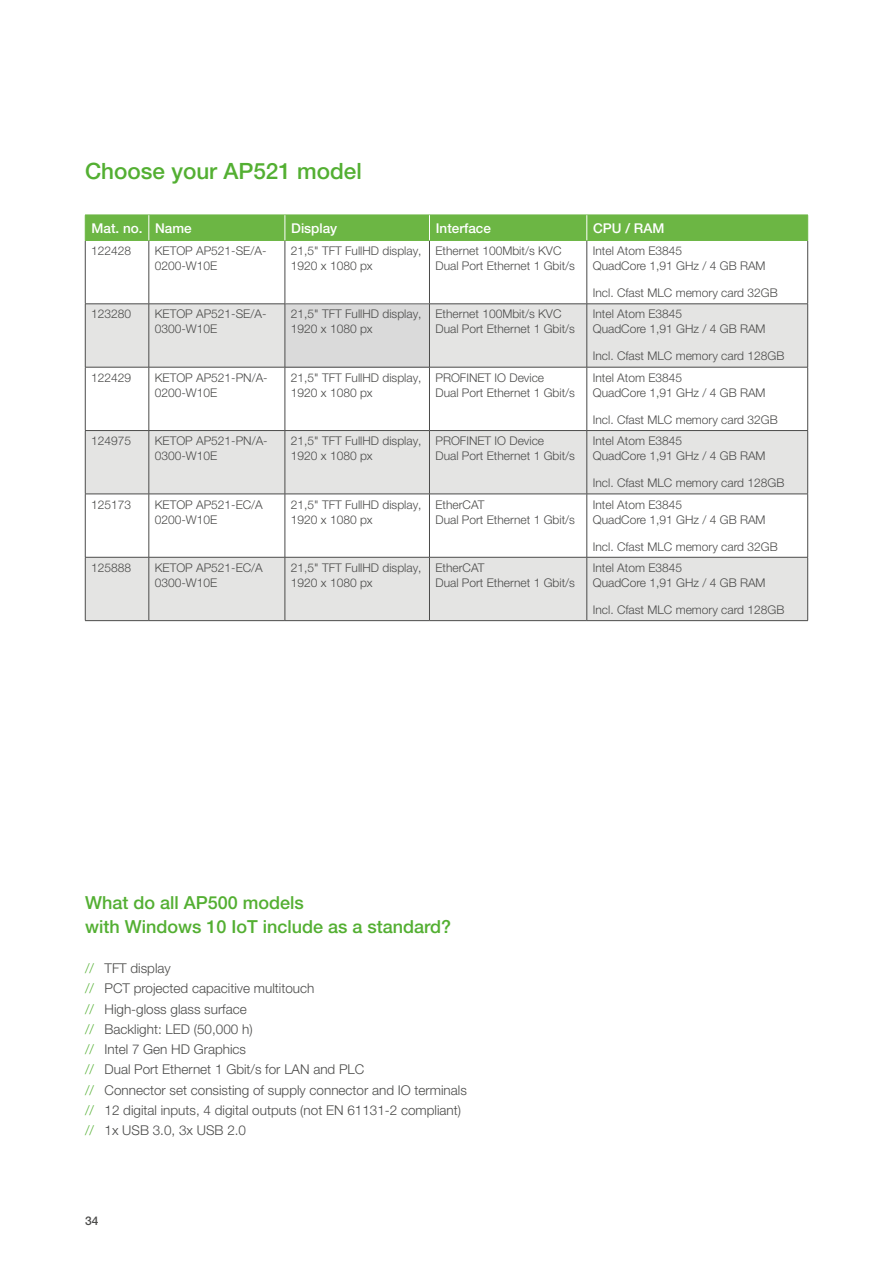
<style>
.page{position:relative;width:893px;height:1263px;background:#fff}
.page>*{position:absolute;margin:0;border:0;box-sizing:border-box;transform-origin:0 0}
.t1{font:500 22.5px "Helvetica Neue LT Pro";color:#53af32}
.t2{font:500 18px/24px "Helvetica Neue LT Pro";color:#53af32}
.t3{font:300 13.5px/20.2px "Helvetica Neue LT Pro";color:#4b4b4a}
.t4{font:500 13.5px "Helvetica Neue LT Pro";color:#fff}
.t5{font:300 12px/15px "Helvetica Neue LT Pro";color:#4b4b4a}
.t6{font:500 12px "Helvetica Neue LT Pro";color:#4b4b4a}
.s1{color:#53af32}
</style>
<div class="page">
<svg style="left:86px;top:305px;width:721px;height:315px;fill:#e4e4e3"></svg>
<div style="left:285px;top:304px;width:144px;height:63px;background:#dadada"></div>
<hr style="left:85px;top:241px;width:1px;height:63px;background:#4b4b4a">
<hr style="left:149px;top:241px;width:1px;height:63px;background:#4b4b4a">
<hr style="left:285px;top:241px;width:1px;height:63px;background:#4b4b4a">
<hr style="left:429px;top:241px;width:1px;height:63px;background:#4b4b4a">
<hr style="left:587px;top:241px;width:1px;height:63px;background:#4b4b4a">
<hr style="left:807px;top:241px;width:1px;height:63px;background:#4b4b4a">
<hr style="left:85px;top:304px;width:64px;height:1px;background:#4b4b4a">
<hr style="left:85px;top:304px;width:1px;height:63px;background:#4b4b4a">
<hr style="left:149px;top:304px;width:136px;height:1px;background:#4b4b4a">
<hr style="left:149px;top:304px;width:1px;height:63px;background:#4b4b4a">
<hr style="left:285px;top:304px;width:1px;height:63px;background:#4b4b4a">
<hr style="left:429px;top:304px;width:158px;height:1px;background:#4b4b4a">
<hr style="left:429px;top:304px;width:1px;height:63px;background:#4b4b4a">
<hr style="left:587px;top:304px;width:221px;height:1px;background:#4b4b4a">
<hr style="left:587px;top:304px;width:1px;height:63px;background:#4b4b4a">
<hr style="left:807px;top:304px;width:1px;height:63px;background:#4b4b4a">
<hr style="left:85px;top:367px;width:64px;height:1px;background:#4b4b4a">
<hr style="left:85px;top:367px;width:1px;height:63px;background:#4b4b4a">
<hr style="left:149px;top:367px;width:136px;height:1px;background:#4b4b4a">
<hr style="left:149px;top:367px;width:1px;height:63px;background:#4b4b4a">
<hr style="left:285px;top:367px;width:144px;height:1px;background:#4b4b4a">
<hr style="left:285px;top:367px;width:1px;height:63px;background:#4b4b4a">
<hr style="left:429px;top:367px;width:158px;height:1px;background:#4b4b4a">
<hr style="left:429px;top:367px;width:1px;height:63px;background:#4b4b4a">
<hr style="left:587px;top:367px;width:221px;height:1px;background:#4b4b4a">
<hr style="left:587px;top:367px;width:1px;height:63px;background:#4b4b4a">
<hr style="left:807px;top:367px;width:1px;height:63px;background:#4b4b4a">
<hr style="left:85px;top:430px;width:64px;height:1px;background:#4b4b4a">
<hr style="left:85px;top:431px;width:1px;height:63px;background:#4b4b4a">
<hr style="left:149px;top:430px;width:136px;height:1px;background:#4b4b4a">
<hr style="left:149px;top:431px;width:1px;height:63px;background:#4b4b4a">
<hr style="left:285px;top:430px;width:144px;height:1px;background:#4b4b4a">
<hr style="left:285px;top:431px;width:1px;height:63px;background:#4b4b4a">
<hr style="left:429px;top:430px;width:158px;height:1px;background:#4b4b4a">
<hr style="left:429px;top:431px;width:1px;height:63px;background:#4b4b4a">
<hr style="left:587px;top:430px;width:221px;height:1px;background:#4b4b4a">
<hr style="left:587px;top:431px;width:1px;height:63px;background:#4b4b4a">
<hr style="left:807px;top:431px;width:1px;height:63px;background:#4b4b4a">
<hr style="left:85px;top:494px;width:64px;height:1px;background:#4b4b4a">
<hr style="left:85px;top:494px;width:1px;height:63px;background:#4b4b4a">
<hr style="left:149px;top:494px;width:136px;height:1px;background:#4b4b4a">
<hr style="left:149px;top:494px;width:1px;height:63px;background:#4b4b4a">
<hr style="left:285px;top:494px;width:144px;height:1px;background:#4b4b4a">
<hr style="left:285px;top:494px;width:1px;height:63px;background:#4b4b4a">
<hr style="left:429px;top:494px;width:158px;height:1px;background:#4b4b4a">
<hr style="left:429px;top:494px;width:1px;height:63px;background:#4b4b4a">
<hr style="left:587px;top:494px;width:221px;height:1px;background:#4b4b4a">
<hr style="left:587px;top:494px;width:1px;height:63px;background:#4b4b4a">
<hr style="left:807px;top:494px;width:1px;height:63px;background:#4b4b4a">
<hr style="left:85px;top:557px;width:64px;height:1px;background:#4b4b4a">
<hr style="left:85px;top:557px;width:1px;height:63px;background:#4b4b4a">
<hr style="left:149px;top:557px;width:136px;height:1px;background:#4b4b4a">
<hr style="left:149px;top:557px;width:1px;height:63px;background:#4b4b4a">
<hr style="left:285px;top:557px;width:144px;height:1px;background:#4b4b4a">
<hr style="left:285px;top:557px;width:1px;height:63px;background:#4b4b4a">
<hr style="left:429px;top:557px;width:158px;height:1px;background:#4b4b4a">
<hr style="left:429px;top:557px;width:1px;height:63px;background:#4b4b4a">
<hr style="left:587px;top:557px;width:221px;height:1px;background:#4b4b4a">
<hr style="left:587px;top:557px;width:1px;height:63px;background:#4b4b4a">
<hr style="left:807px;top:557px;width:1px;height:63px;background:#4b4b4a">
<hr style="left:85px;top:620px;width:64px;height:1px;background:#4b4b4a">
<hr style="left:149px;top:620px;width:136px;height:1px;background:#4b4b4a">
<hr style="left:285px;top:620px;width:144px;height:1px;background:#4b4b4a">
<hr style="left:429px;top:620px;width:158px;height:1px;background:#4b4b4a">
<hr style="left:587px;top:620px;width:221px;height:1px;background:#4b4b4a">
<hr style="left:285px;top:304px;width:144px;height:1px;background:#60605f">
<hr style="left:85px;top:240px;width:64px;height:1px;background:#6cb644">
<hr style="left:149px;top:240px;width:136px;height:1px;background:#6cb644">
<hr style="left:285px;top:240px;width:144px;height:1px;background:#6cb644">
<hr style="left:429px;top:240px;width:158px;height:1px;background:#6cb644">
<hr style="left:587px;top:240px;width:221px;height:1px;background:#6cb644">
<div style="left:85px;top:215px;width:723px;height:25px;background:#6cb644"></div>
<h1 class="t1" style="left:85px;top:157px;width:278px">Choose your AP521 model</h1>
<p class="t4" style="left:92px;top:220px;width:102px">Mat. no. Name</p>
<p class="t4" style="left:291px;top:220px;width:48px">Display</p>
<p class="t4" style="left:436px;top:220px;width:57px">Interface</p>
<p class="t4" style="left:593px;top:220px;width:73px">CPU / RAM</p>
<p class="t5" style="left:91px;top:243px;width:42px">122428</p>
<p class="t5" style="left:155px;top:243px;width:113px">KETOP AP521-SE/A-<br>0200-W10E</p>
<p class="t5" style="left:291px;top:243px;width:132px">21,5" TFT FullHD display,<br>1920 x 1080 px</p>
<p class="t5" style="left:435px;top:243px;width:141px">Ethernet 100Mbit/s KVC<br>Dual Port Ethernet 1 Gbit/s</p>
<p class="t5" style="left:593px;top:243px;width:174px">Intel Atom E3845<br>QuadCore 1,91 GHz / 4 GB RAM</p>
<p class="t5" style="left:593px;top:285px;width:186px">Incl. Cfast MLC memory card 32GB</p>
<p class="t5" style="left:91px;top:306px;width:42px">123280</p>
<p class="t5" style="left:155px;top:306px;width:113px">KETOP AP521-SE/A-<br>0300-W10E</p>
<p class="t5" style="left:291px;top:306px;width:132px">21,5" TFT FullHD display,<br>1920 x 1080 px</p>
<p class="t5" style="left:435px;top:306px;width:141px">Ethernet 100Mbit/s KVC<br>Dual Port Ethernet 1 Gbit/s</p>
<p class="t5" style="left:593px;top:306px;width:174px">Intel Atom E3845<br>QuadCore 1,91 GHz / 4 GB RAM</p>
<p class="t5" style="left:593px;top:348px;width:193px">Incl. Cfast MLC memory card 128GB</p>
<p class="t5" style="left:91px;top:370px;width:42px">122429</p>
<p class="t5" style="left:155px;top:370px;width:114px">KETOP AP521-PN/A-<br>0200-W10E</p>
<p class="t5" style="left:291px;top:370px;width:132px">21,5" TFT FullHD display,<br>1920 x 1080 px</p>
<p class="t5" style="left:435px;top:370px;width:141px">PROFINET IO Device<br>Dual Port Ethernet 1 Gbit/s</p>
<p class="t5" style="left:593px;top:370px;width:174px">Intel Atom E3845<br>QuadCore 1,91 GHz / 4 GB RAM</p>
<p class="t5" style="left:593px;top:412px;width:186px">Incl. Cfast MLC memory card 32GB</p>
<p class="t5" style="left:91px;top:433px;width:42px">124975</p>
<p class="t5" style="left:155px;top:433px;width:114px">KETOP AP521-PN/A-<br>0300-W10E</p>
<p class="t5" style="left:291px;top:433px;width:132px">21,5" TFT FullHD display,<br>1920 x 1080 px</p>
<p class="t5" style="left:435px;top:433px;width:141px">PROFINET IO Device<br>Dual Port Ethernet 1 Gbit/s</p>
<p class="t5" style="left:593px;top:433px;width:174px">Intel Atom E3845<br>QuadCore 1,91 GHz / 4 GB RAM</p>
<p class="t5" style="left:593px;top:475px;width:193px">Incl. Cfast MLC memory card 128GB</p>
<p class="t5" style="left:91px;top:496px;width:42px">125173</p>
<p class="t5" style="left:155px;top:496px;width:110px">KETOP AP521-EC/A<br>0200-W10E</p>
<p class="t5" style="left:291px;top:496px;width:132px">21,5" TFT FullHD display,<br>1920 x 1080 px</p>
<p class="t5" style="left:435px;top:496px;width:141px">EtherCAT<br>Dual Port Ethernet 1 Gbit/s</p>
<p class="t5" style="left:593px;top:496px;width:174px">Intel Atom E3845<br>QuadCore 1,91 GHz / 4 GB RAM</p>
<p class="t5" style="left:593px;top:538px;width:186px">Incl. Cfast MLC memory card 32GB</p>
<p class="t5" style="left:91px;top:560px;width:42px">125888</p>
<p class="t5" style="left:155px;top:560px;width:110px">KETOP AP521-EC/A<br>0300-W10E</p>
<p class="t5" style="left:291px;top:560px;width:132px">21,5" TFT FullHD display,<br>1920 x 1080 px</p>
<p class="t5" style="left:435px;top:560px;width:141px">EtherCAT<br>Dual Port Ethernet 1 Gbit/s</p>
<p class="t5" style="left:593px;top:560px;width:174px">Intel Atom E3845<br>QuadCore 1,91 GHz / 4 GB RAM</p>
<p class="t5" style="left:593px;top:602px;width:193px">Incl. Cfast MLC memory card 128GB</p>
<h2 class="t2" style="left:85px;top:890px;width:368px">What do all AP500 models<br>with Windows 10 IoT include as a standard?</h2>
<p class="t3" style="left:85px;top:958px;width:383px"><span class="s1">//</span> TFT display<br><span class="s1">//</span> PCT projected capacitive multitouch<br><span class="s1">//</span> High-gloss glass surface<br><span class="s1">//</span> Backlight: LED (50,000 h)<br><span class="s1">//</span> Intel 7 Gen HD Graphics<br><span class="s1">//</span> Dual Port Ethernet 1 Gbit/s for LAN and PLC<br><span class="s1">//</span> Connector set consisting of supply connector and IO terminals <span class="s1">//</span> 12 digital inputs, 4 digital outputs (not EN 61131-2 compliant) <span class="s1">//</span> 1x USB 3.0, 3x USB 2.0</p>
<p class="t6" style="left:85px;top:1213px;width:15px">34</p>
</div>
